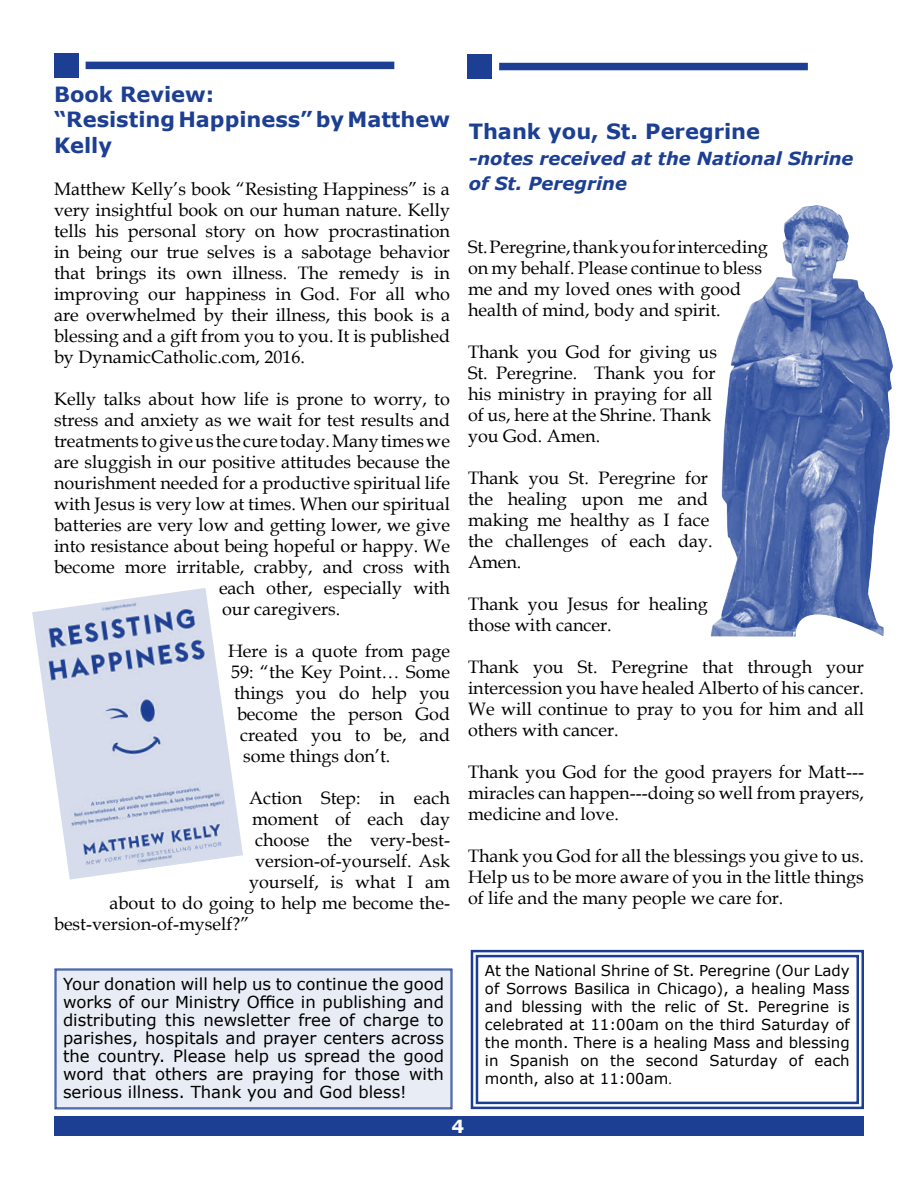
<style>
.page{position:relative;width:918px;height:1188px;background:#fff}
.page>*{position:absolute;margin:0;border:0;box-sizing:border-box;transform-origin:0 0}
.t1{font:700 108px "Verdana";color:#1c3f94}
.t2{font:700 21px/25.5px "Verdana";color:#1c3f94}
.t3{font:18px/21px "Book Antiqua";color:#000}
.t4{font:italic 700 18px/25.5px "Verdana";color:#1c3f94}
.t5{font:700 18px "Verdana";color:#fff}
.t6{font:16.5px/18px "Verdana";color:#000;text-align:justify}
.t7{font:15px/18px "Verdana";color:#000;text-align:justify}
.s1{font-family:"Minion Pro"}
</style>
<div class="page">
<div style="left:54px;top:1116px;width:810px;height:20px;background:#1c3f94"></div>
<div style="left:55px;top:968px;width:397px;height:141px;background:#e8ecf4"></div>
<div style="left:86px;top:62px;width:308px;height:7px;background:#1c3f94"></div>
<div style="left:499px;top:63px;width:309px;height:7px;background:#1c3f94"></div>
<svg style="left:470px;top:949px;width:394px;height:161px"></svg>
<div style="left:476px;top:955px;width:383px;height:149px;border:2px solid #1c3f94"></div>
<img style="left:32px;top:588px;width:211px;height:292px">
<img style="left:711px;top:205px;width:182px;height:432px">
<h1 class="t1" style="left:47px;top:-15px;width:40px">▪</h1>
<h1 class="t1" style="left:461px;top:-14px;width:40px">▪</h1>
<p class="t2" style="left:54px;top:81px;width:397px">Book Review:<br>“Resisting Happiness” by Matthew<br>Kelly</p>
<p class="t3" style="left:54px;top:178px;width:398px;text-align:justify">Matthew Kelly’s book “Resisting Happiness” is a very insightful book on our human nature. Kelly tells his personal story on how procrastination in being our true selves is a sabotage behavior that brings its own illness. The remedy is in improving our happiness in God. For all who are overwhelmed by their illness, this book is a blessing and a gift from you to you. It is published by DynamicCatholic.com, 2016.</p>
<p class="t3" style="left:54px;top:388px;width:397px">Kelly talks about how life is prone to worry, to</p>
<p class="t3" style="left:54px;top:409px;width:398px">stress and anxiety as we wait for test results and</p>
<p class="t3" style="left:54px;top:430px;width:397px">treatments to give us the cure today. Many times we</p>
<p class="t3" style="left:54px;top:451px;width:398px">are sluggish in our positive attitudes because the</p>
<p class="t3" style="left:54px;top:472px;width:397px">nourishment needed for a productive spiritual life</p>
<p class="t3" style="left:54px;top:493px;width:398px">with Jesus is very low at times. When our spiritual</p>
<p class="t3" style="left:54px;top:514px;width:397px">batteries are very low and getting lower, we give</p>
<p class="t3" style="left:54px;top:535px;width:397px">into resistance about being hopeful or happy. We</p>
<p class="t3" style="left:54px;top:556px;width:397px">become more irritable, crabby, and cross with</p>
<p class="t3" style="left:219px;top:577px;width:232px">each other, especially with</p>
<p class="t3" style="left:222px;top:598px;width:120px">our caregivers.</p>
<p class="t3" style="left:228px;top:640px;width:223px">Here is a quote from page</p>
<p class="t3" style="left:231px;top:661px;width:221px">59: “the Key Point… Some</p>
<p class="t3" style="left:234px;top:682px;width:218px">things you do help you</p>
<p class="t3" style="left:237px;top:703px;width:214px">become the person God</p>
<p class="t3" style="left:240px;top:724px;width:211px">created you to be, and</p>
<p class="t3" style="left:243px;top:745px;width:149px">some things don’t.</p>
<p class="t3" style="left:249px;top:787px;width:203px">Action Step: in each</p>
<p class="t3" style="left:252px;top:808px;width:200px">moment of each day</p>
<p class="t3" style="left:255px;top:829px;width:196px">choose the very-best-</p>
<p class="t3" style="left:255px;top:850px;width:197px">version-of-yourself. Ask</p>
<p class="t3" style="left:249px;top:871px;width:202px">yourself, is what I am</p>
<p class="t3" style="left:110px;top:892px;width:342px">about to do going to help me become the-</p>
<p class="t3" style="left:54px;top:913px;width:197px">best-version-of-myself?”</p>
<p class="t6" style="left:63px;top:974px;width:383px">Your donation will help us to continue the good works of our Ministry Office in publishing and distributing this newsletter free of charge to parishes, hospitals and prayer centers across the country. Please help us spread the good word that others are praying for those with serious illness. Thank you and God bless!</p>
<p class="t2" style="left:469px;top:118px;width:293px">Thank you, St. Peregrine</p>
<p class="t4" style="left:469px;top:145px;width:386px">-notes received at the National Shrine of St. Peregrine</p>
<p class="t3" style="left:468px;top:236px;width:302px">St. Peregrine, thank you for interceding on my behalf. Please continue to bless me and my loved ones with good health of mind, body and spirit.</p>
<p class="t3" style="left:468px;top:341px;width:251px">Thank you God for giving us<br>St. Peregrine. Thank you for his ministry in praying for all of us, here at the Shrine. Thank you God. Amen.</p>
<p class="t3" style="left:468px;top:467px;width:246px">Thank you St. Peregrine for the healing upon me and making me healthy as I face the challenges of each day.<br>Amen.</p>
<p class="t3" style="left:468px;top:593px;width:241px">Thank you Jesus for healing those with cancer.</p>
<p class="t3" style="left:468px;top:656px;width:398px;text-align:justify">Thank you St. Peregrine that through your intercession you have healed Alberto of his cancer.<br>We will continue to pray to you for him and all others with cancer.</p>
<p class="t3" style="left:468px;top:761px;width:398px;text-align:justify">Thank you God for the good prayers for Matt--- miracles can happen---doing so well from prayers, medicine and love.</p>
<p class="t3" style="left:468px;top:845px;width:397px;text-align:justify">Thank you God for all the blessings you give to us.<br>Help us to be more aware of you in the little things of life and the many people we care for.</p>
<p class="t7" style="left:485px;top:961px;width:366px">At the National Shrine of St. Peregrine (Our Lady of Sorrows Basilica in Chicago), a healing Mass and blessing with the relic of St. Peregrine is celebrated at 11:00am on the third Saturday of the month. There is a healing Mass and blessing in Spanish on the second Saturday of each month, also at 11:00am<span class="s1">.</span></p>
<p class="t5" style="left:452px;top:1114px;width:14px">4</p>
</div>
